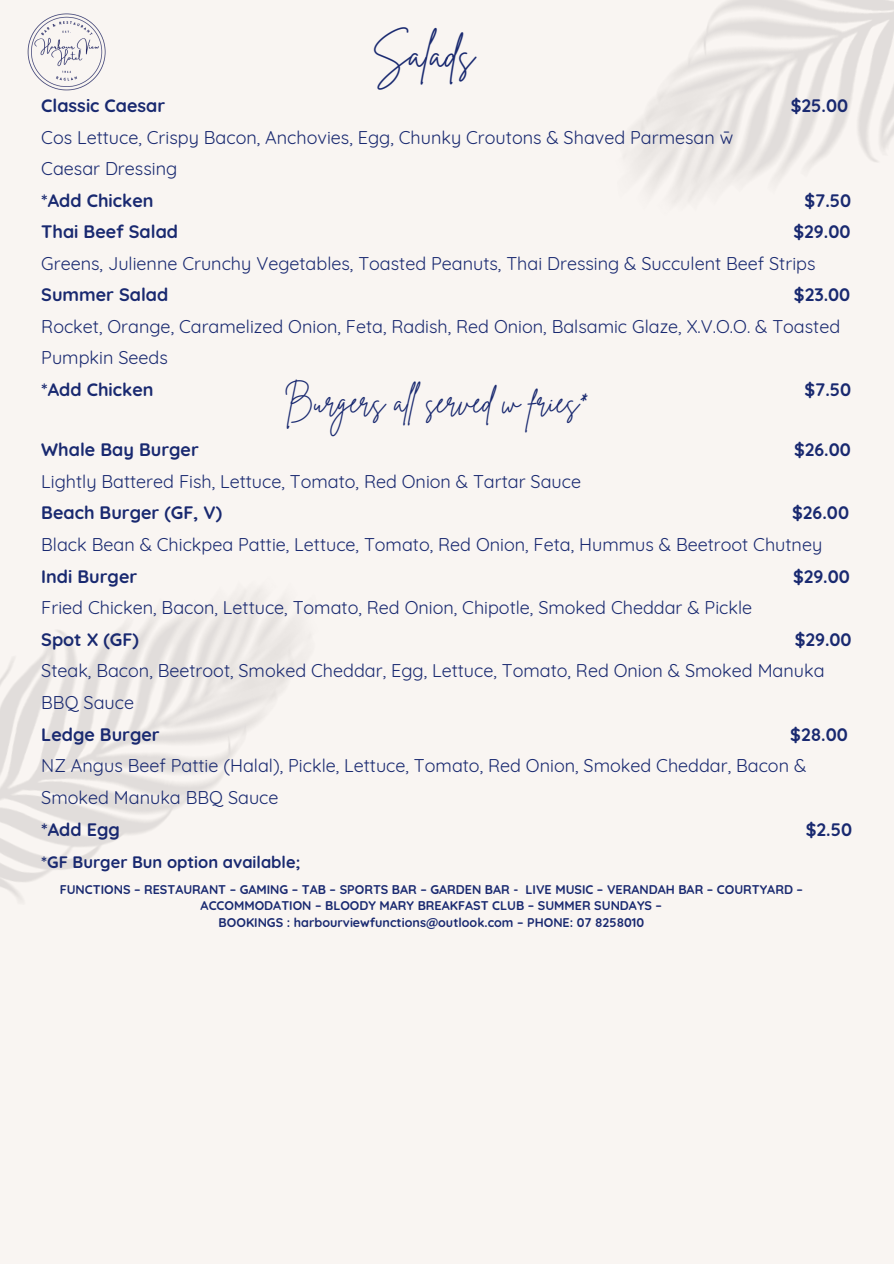
<style>
.page{position:relative;width:894px;height:1264px;background:#fff}
.page>*{position:absolute;margin:0;border:0;box-sizing:border-box;transform-origin:0 0}
.t1{font:40.2px "Brittany Signature";color:#192970}
.t2{font:31.2px "Brittany Signature";color:#192970}
.t3{font:18px/31.7px "Quicksand";color:#192970}
.t4{font:700 18px "Quicksand";color:#192970}
.t5{font:700 16.5px "Quicksand";color:#192970}
.t6{font:700 12.6px/16.8px "Quicksand";color:#192970;text-align:center}
.s1{font-weight:700}
</style>
<div class="page">
<div style="left:0;top:0;width:893px;height:1263px;background:#f9f5f2"></div>
<img style="left:27px;top:13px;width:78px;height:78px">
<p class="t1" style="left:372px;top:28px;width:104px">Salads</p>
<h1 class="t4" style="left:41px;top:94px;width:125px">Classic Caesar</h1>
<h1 class="t4" style="left:790px;top:94px;width:59px">$25.00</h1>
<h1 class="t3" style="left:41px;top:121px;width:686px">Cos Lettuce, Crispy Bacon, Anchovies, Egg, Chunky Croutons &amp; Shaved Parmesan w̄<br>Caesar Dressing<br><span class="s1">*Add Chicken</span></h1>
<h1 class="t4" style="left:804px;top:188px;width:48px">$7.50</h1>
<h1 class="t3" style="left:41px;top:215px;width:810px;text-indent:752px"><span class="s1">$29.00<br></span>Greens, Julienne Crunchy Vegetables, Toasted Peanuts, Thai Dressing &amp; Succulent Beef Strips<br><span class="s1">Summer Salad</span></h1>
<h1 class="t4" style="left:41px;top:220px;width:138px">Thai Beef Salad</h1>
<h1 class="t3" style="left:41px;top:278px;width:810px;text-indent:752px"><span class="s1">$23.00<br></span>Rocket, Orange, Caramelized Onion, Feta, Radish, Red Onion, Balsamic Glaze, X.V.O.O. &amp; Toasted<br>Pumpkin Seeds<br><span class="s1">*Add Chicken</span></h1>
<h4 class="t2" style="left:284px;top:381px;width:306px">Burgers al served w fries*</h4>
<h1 class="t4" style="left:804px;top:377px;width:48px">$7.50</h1>
<h2 class="t4" style="left:41px;top:438px;width:159px">Whale Bay Burger</h2>
<h2 class="t4" style="left:793px;top:438px;width:58px">$26.00</h2>
<h2 class="t3" style="left:41px;top:465px;width:541px">Lightly Battered Fish, Lettuce, Tomato, Red Onion &amp; Tartar Sauce<br><span class="s1">Beach Burger (GF, V)</span></h2>
<h2 class="t3" style="left:41px;top:496px;width:809px;text-indent:750px"><span class="s1">$26.00<br></span>Black Bean &amp; Chickpea Pattie, Lettuce, Tomato, Red Onion, Feta, Hummus &amp; Beetroot Chutney<br><span class="s1">Indi Burger</span></h2>
<h2 class="t4" style="left:792px;top:564px;width:58px">$29.00</h2>
<h2 class="t3" style="left:41px;top:591px;width:712px">Fried Chicken, Bacon, Lettuce, Tomato, Red Onion, Chipotle, Smoked Cheddar &amp; Pickle<br><span class="s1">Spot X (GF)</span></h2>
<h2 class="t3" style="left:41px;top:623px;width:811px;text-indent:753px"><span class="s1">$29.00<br></span>Steak, Bacon, Beetroot, Smoked Cheddar, Egg, Lettuce, Tomato, Red Onion &amp; Smoked Manuka<br>BBQ Sauce<br><span class="s1">Ledge Burger</span></h2>
<h2 class="t3" style="left:41px;top:718px;width:807px;text-indent:748px"><span class="s1">$28.00<br></span>NZ Angus Beef Pattie (Halal), Pickle, Lettuce, Tomato, Red Onion, Smoked Cheddar, Bacon &amp;<br>Smoked Manuka BBQ Sauce<br><span class="s1">*Add Egg</span></h2>
<h2 class="t4" style="left:805px;top:817px;width:48px">$2.50</h2>
<h4 class="t5" style="left:41px;top:851px;width:260px">*GF Burger Bun option available;</h4>
<h3 class="t6" style="left:60px;top:880px;width:744px">FUNCTIONS – RESTAURANT – GAMING – TAB – SPORTS BAR – GARDEN BAR - LIVE MUSIC – VERANDAH BAR – COURTYARD –<br>ACCOMMODATION – BLOODY MARY BREAKFAST CLUB – SUMMER SUNDAYS –</h3>
<p class="t6" style="left:218px;top:914px;width:427px">BOOKINGS : harbourviewfunctions@outlook.com – PHONE: 07 8258010</p>
</div>
